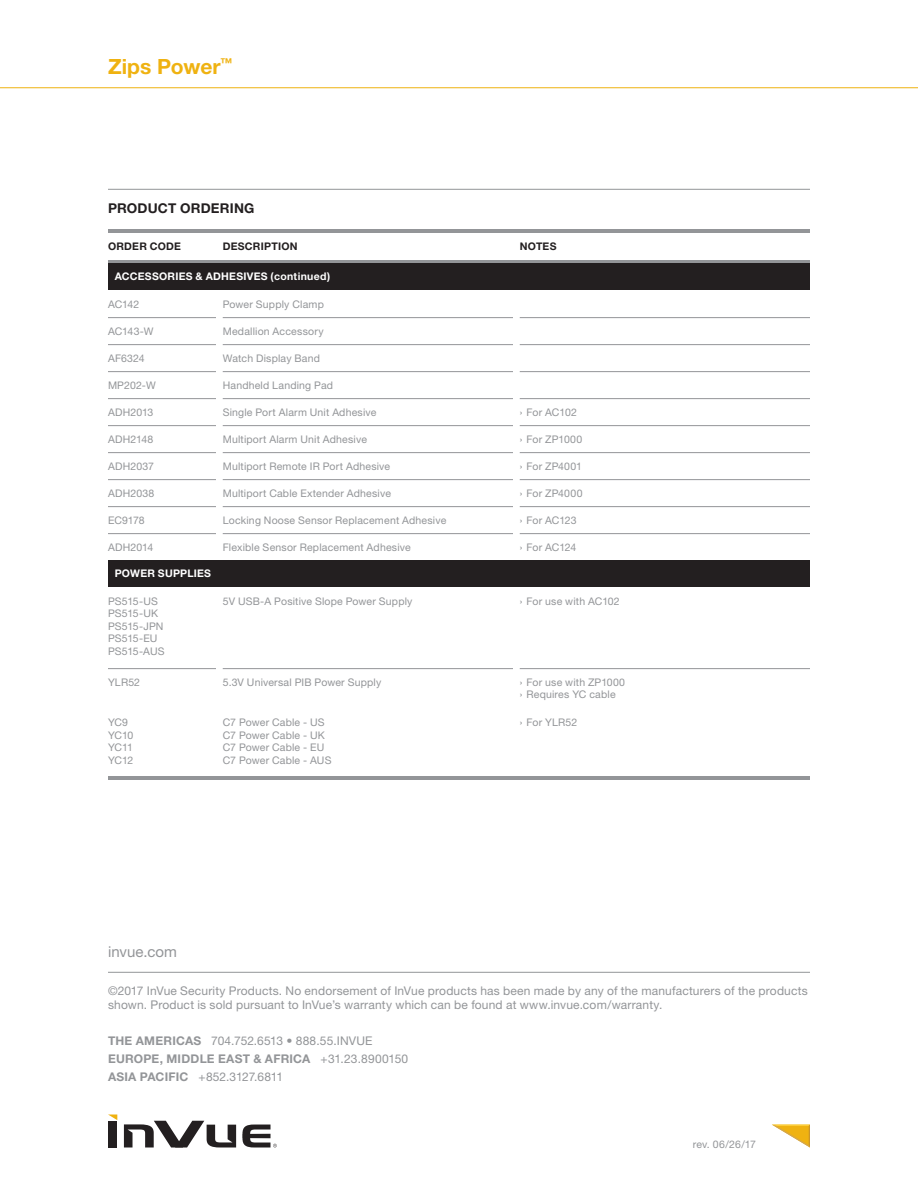
<style>
.page{position:relative;width:918px;height:1188px;background:#fff}
.page>*{position:absolute;margin:0;border:0;box-sizing:border-box;transform-origin:0 0}
.t1{font:700 21px "Helvetica Neue";letter-spacing:.005em;color:#efb211}
.t2{font:15px "Helvetica Neue";letter-spacing:.005em;color:#939598}
.t3{font:700 13.5px "Helvetica Neue";letter-spacing:.015em;color:#231f20}
.t4{font:12px/14.4px "Helvetica Neue";letter-spacing:.015em;color:#939598}
.t5{font:700 12px "Helvetica Neue";letter-spacing:.02em;color:#939598}
.t6{font:12px "Helvetica Neue";letter-spacing:-.015em;color:#939598}
.Table-order_code___d{font:10.5px "Helvetica Neue";letter-spacing:.015em;color:#939598}
.Table-notes{font:10.5px "Helvetica Neue";letter-spacing:.015em;color:#939598}
.t7{font:700 10.5px "Helvetica Neue";letter-spacing:.025em;color:#fff}
.t8{font:700 10.5px "Helvetica Neue";letter-spacing:.025em;color:#231f20}
.Table-notes-2{font:10.5px "Helvetica Neue";letter-spacing:-.005em;color:#939598}
.s1{font-weight:700}
.s2{font-weight:400}
</style>
<div class="page">
<div style="left:109px;top:1121px;width:8px;height:26px;background:#231f20"></div>
<svg style="left:124px;top:1121px;width:112px;height:26px"></svg>
<svg style="left:109px;top:1115px;width:8px;height:5px"></svg>
<svg style="left:242px;top:1125px;width:35px;height:23px"></svg>
<svg style="left:772px;top:1125px;width:38px;height:23px"></svg>
<hr style="left:0;top:87px;width:918px;height:1px;background:#efb211">
<hr style="left:108px;top:189px;width:702px;height:1px;background:#939598">
<hr style="left:108px;top:972px;width:702px;height:1px;background:#939598">
<hr style="left:108px;top:230px;width:702px;height:3px;background:#939598">
<hr style="left:108px;top:260px;width:702px;height:3px;background:#939598">
<hr style="left:108px;top:776px;width:702px;height:4px;background:#939598">
<div style="left:108px;top:263px;width:702px;height:27px;background:#231f20"></div>
<div style="left:108px;top:560px;width:702px;height:27px;background:#231f20"></div>
<hr style="left:108px;top:317px;width:108px;height:1px;background:#939598">
<hr style="left:223px;top:317px;width:290px;height:1px;background:#939598">
<hr style="left:520px;top:317px;width:290px;height:1px;background:#939598">
<hr style="left:108px;top:344px;width:108px;height:1px;background:#939598">
<hr style="left:223px;top:344px;width:290px;height:1px;background:#939598">
<hr style="left:520px;top:344px;width:290px;height:1px;background:#939598">
<hr style="left:108px;top:371px;width:108px;height:1px;background:#939598">
<hr style="left:223px;top:371px;width:290px;height:1px;background:#939598">
<hr style="left:520px;top:371px;width:290px;height:1px;background:#939598">
<hr style="left:108px;top:398px;width:108px;height:1px;background:#939598">
<hr style="left:223px;top:398px;width:290px;height:1px;background:#939598">
<hr style="left:520px;top:398px;width:290px;height:1px;background:#939598">
<hr style="left:108px;top:425px;width:108px;height:1px;background:#939598">
<hr style="left:223px;top:425px;width:290px;height:1px;background:#939598">
<hr style="left:520px;top:425px;width:290px;height:1px;background:#939598">
<hr style="left:108px;top:452px;width:108px;height:1px;background:#939598">
<hr style="left:223px;top:452px;width:290px;height:1px;background:#939598">
<hr style="left:520px;top:452px;width:290px;height:1px;background:#939598">
<hr style="left:108px;top:479px;width:108px;height:1px;background:#939598">
<hr style="left:223px;top:479px;width:290px;height:1px;background:#939598">
<hr style="left:520px;top:479px;width:290px;height:1px;background:#939598">
<hr style="left:108px;top:506px;width:108px;height:1px;background:#939598">
<hr style="left:223px;top:506px;width:290px;height:1px;background:#939598">
<hr style="left:520px;top:506px;width:290px;height:1px;background:#939598">
<hr style="left:108px;top:533px;width:108px;height:1px;background:#939598">
<hr style="left:223px;top:533px;width:290px;height:1px;background:#939598">
<hr style="left:520px;top:533px;width:290px;height:1px;background:#939598">
<hr style="left:108px;top:668px;width:108px;height:1px;background:#939598">
<hr style="left:223px;top:668px;width:290px;height:1px;background:#939598">
<hr style="left:520px;top:668px;width:290px;height:1px;background:#939598">
<h1 class="t1" style="left:108px;top:54px;width:126px">Zips Power<sup>™</sup></h1>
<p class="t3" style="left:108px;top:200px;width:148px">PRODUCT ORDERING</p>
<p class="t8" style="left:108px;top:240px;width:75px">ORDER CODE</p>
<p class="t8" style="left:223px;top:240px;width:76px">DESCRIPTION</p>
<p class="t7" style="left:115px;top:270px;width:217px">ACCESSORIES &amp; ADHESIVES (continued)</p>
<p class="Table-order_code___d" style="left:108px;top:298px;width:33px">AC142</p>
<p class="Table-order_code___d" style="left:108px;top:325px;width:47px">AC143-W</p>
<p class="Table-order_code___d" style="left:108px;top:352px;width:38px">AF6324</p>
<p class="Table-order_code___d" style="left:108px;top:379px;width:49px">MP202-W</p>
<p class="Table-order_code___d" style="left:108px;top:406px;width:47px">ADH2013</p>
<p class="Table-order_code___d" style="left:108px;top:433px;width:47px">ADH2148</p>
<p class="Table-order_code___d" style="left:108px;top:460px;width:48px">ADH2037</p>
<p class="Table-order_code___d" style="left:108px;top:487px;width:48px">ADH2038</p>
<p class="Table-order_code___d" style="left:108px;top:514px;width:38px">EC9178</p>
<p class="Table-order_code___d" style="left:108px;top:541px;width:47px">ADH2014</p>
<p class="Table-order_code___d" style="left:223px;top:298px;width:103px">Power Supply Clamp</p>
<p class="Table-order_code___d" style="left:223px;top:325px;width:102px">Medallion Accessory</p>
<p class="Table-order_code___d" style="left:223px;top:352px;width:99px">Watch Display Band</p>
<p class="Table-order_code___d" style="left:223px;top:379px;width:112px">Handheld Landing Pad</p>
<p class="Table-order_code___d" style="left:223px;top:406px;width:155px">Single Port Alarm Unit Adhesive</p>
<p class="Table-order_code___d" style="left:223px;top:433px;width:146px">Multiport Alarm Unit Adhesive</p>
<p class="Table-order_code___d" style="left:223px;top:460px;width:169px">Multiport Remote IR Port Adhesive</p>
<p class="Table-order_code___d" style="left:223px;top:487px;width:170px">Multiport Cable Extender Adhesive</p>
<p class="Table-order_code___d" style="left:223px;top:514px;width:225px">Locking Noose Sensor Replacement Adhesive</p>
<p class="Table-order_code___d" style="left:223px;top:541px;width:189px">Flexible Sensor Replacement Adhesive</p>
<p class="t7" style="left:115px;top:567px;width:98px">POWER SUPPLIES</p>
<p class="Table-order_code___d" style="left:108px;top:595px;width:51px">PS515-US</p>
<p class="Table-order_code___d" style="left:108px;top:607px;width:52px">PS515-UK</p>
<p class="Table-order_code___d" style="left:108px;top:620px;width:57px">PS515-JPN</p>
<p class="Table-order_code___d" style="left:108px;top:632px;width:51px">PS515-EU</p>
<p class="Table-order_code___d" style="left:108px;top:645px;width:58px">PS515-AUS</p>
<p class="Table-order_code___d" style="left:223px;top:595px;width:191px">5V USB-A Positive Slope Power Supply</p>
<p class="Table-order_code___d" style="left:108px;top:676px;width:34px">YLR52</p>
<p class="Table-order_code___d" style="left:223px;top:676px;width:160px">5.3V Universal PIB Power Supply</p>
<p class="Table-order_code___d" style="left:108px;top:716px;width:22px">YC9</p>
<p class="Table-order_code___d" style="left:108px;top:729px;width:27px">YC10</p>
<p class="Table-order_code___d" style="left:108px;top:741px;width:26px">YC11</p>
<p class="Table-order_code___d" style="left:108px;top:754px;width:27px">YC12</p>
<p class="Table-order_code___d" style="left:223px;top:716px;width:104px">C7 Power Cable - US</p>
<p class="Table-order_code___d" style="left:223px;top:729px;width:104px">C7 Power Cable - UK</p>
<p class="Table-order_code___d" style="left:223px;top:741px;width:103px">C7 Power Cable - EU</p>
<p class="Table-order_code___d" style="left:223px;top:754px;width:110px">C7 Power Cable - AUS</p>
<p class="t2" style="left:108px;top:943px;width:71px">invue.com</p>
<p class="t8" style="left:520px;top:240px;width:38px">NOTES</p>
<p class="Table-notes" style="left:520px;top:406px;width:59px">› For AC102</p>
<p class="Table-notes" style="left:520px;top:433px;width:64px">› For ZP1000</p>
<p class="Table-notes" style="left:520px;top:460px;width:64px">› For ZP4001</p>
<p class="Table-notes" style="left:520px;top:487px;width:64px">› For ZP4000</p>
<p class="Table-notes" style="left:520px;top:514px;width:58px">› For AC123</p>
<p class="Table-notes-2" style="left:520px;top:541px;width:58px">› For AC124</p>
<p class="Table-notes" style="left:520px;top:595px;width:102px">› For use with AC102</p>
<p class="Table-notes" style="left:520px;top:676px;width:107px">› For use with ZP1000</p>
<p class="Table-notes" style="left:520px;top:688px;width:97px">› Requires YC cable</p>
<p class="Table-notes" style="left:520px;top:716px;width:59px">› For YLR52</p>
<p class="t4" style="left:108px;top:983px;width:701px">©2017 InVue Security Products. No endorsement of InVue products has been made by any of the manufacturers of the products shown. Product is sold pursuant to InVue’s warranty which can be found at www.invue.com/warranty.</p>
<p class="t4" style="left:108px;top:1034px;width:266px"><span class="s1">THE AMERICAS</span> 704.752.6513 • 888.55.INVUE</p>
<p class="t5" style="left:108px;top:1052px;width:302px">EUROPE, MIDDLE EAST &amp; AFRICA <span class="s2">+31.23.8900150</span></p>
<p class="t6" style="left:108px;top:1070px;width:177px"><span class="s1">ASIA PACIFIC</span> +852.3127.6811</p>
<p class="Table-order_code___d" style="left:693px;top:1138px;width:65px">rev. 06/26/17</p>
</div>
